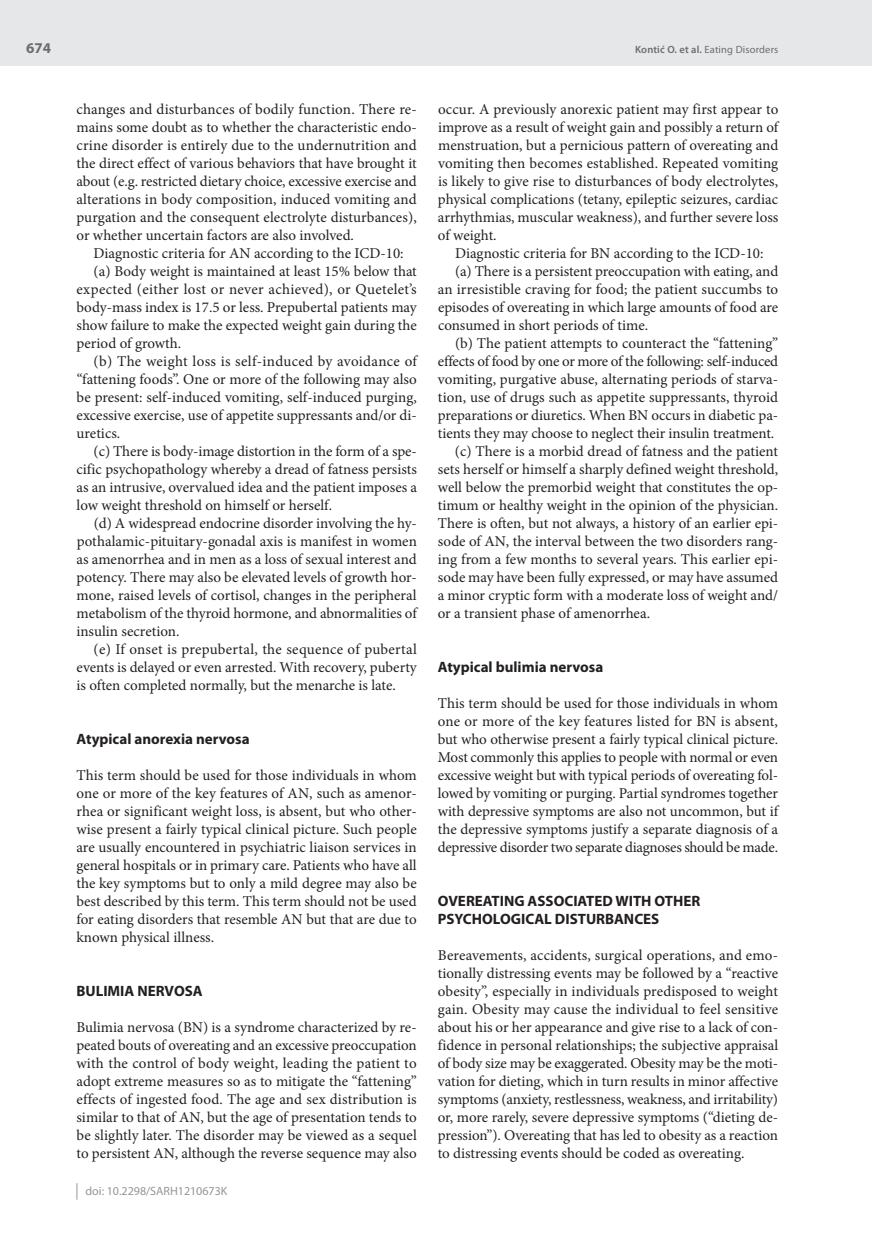
<style>
.page{position:relative;width:872px;height:1234px;background:#fff}
.page>*{position:absolute;margin:0;border:0;box-sizing:border-box;transform-origin:0 0}
.t1{font:15px/18px "Minion Pro";color:#231f20;text-align:justify}
.t2{font:15px "Minion Pro";letter-spacing:.02em;color:#231f20}
.t3{font:700 15px/18px "Myriad Pro";color:#231f20}
.t4{font:15px "Minion Pro";letter-spacing:-.02em;color:#231f20}
.t5{font:700 15px "Myriad Pro";color:#6c6d70}
.t6{font:12px "Myriad Pro";color:#939598}
.t7{font:10.5px "Myriad Pro";letter-spacing:.015em;color:#6c6d70}
.s1{font-weight:600}
</style>
<div class="page">
<div style="left:0;top:0;width:872px;height:66px;background:#e6e7e9"></div>
<svg style="left:77px;top:1183px;width:1px;height:16px"></svg>
<p class="t5" style="left:26px;top:38px;width:26px">674</p>
<p class="t1" style="left:76px;top:100px;width:342px">changes and disturbances of bodily function. There re&shy;mains some doubt as to whether the characteristic endo&shy;crine disorder is entirely due to the undernutrition and the direct effect of various behaviors that have brought it about (e.g. restricted dietary choice, excessive exercise and alterations in body composition, induced vomiting and purgation and the consequent electrolyte disturbances), or whether uncertain factors are also involved.</p>
<p class="t1" style="left:94px;top:244px;width:312px">Diagnostic criteria for AN according to the ICD-10:</p>
<p class="t1" style="left:94px;top:262px;width:325px">(a) Body weight is maintained at least 15% below that</p>
<p class="t2" style="left:77px;top:279px;width:342px">expected (either lost or never achieved), or Quetelet’s</p>
<p class="t1" style="left:77px;top:298px;width:342px">body-mass index is 17.5 or less. Prepubertal patients may</p>
<p class="t1" style="left:77px;top:316px;width:342px">show failure to make the expected weight gain during the</p>
<p class="t1" style="left:77px;top:334px;width:106px">period of growth.</p>
<p class="t2" style="left:94px;top:351px;width:325px">(b) The weight loss is self-induced by avoidance of</p>
<p class="t1" style="left:77px;top:370px;width:342px">“fattening foods”. One or more of the following may also</p>
<p class="t1" style="left:77px;top:388px;width:342px">be present: self-induced vomiting, self-induced purging,</p>
<p class="t1" style="left:77px;top:406px;width:342px">excessive exercise, use of appetite suppressants and/or di-</p>
<p class="t1" style="left:77px;top:424px;width:45px">uretics.</p>
<p class="t1" style="left:94px;top:442px;width:325px">(c) There is body-image distortion in the form of a spe-</p>
<p class="t1" style="left:77px;top:460px;width:342px">cific psychopathology whereby a dread of fatness persists</p>
<p class="t1" style="left:77px;top:478px;width:342px">as an intrusive, overvalued idea and the patient imposes a</p>
<p class="t1" style="left:77px;top:496px;width:257px">low weight threshold on himself or herself.</p>
<p class="t1" style="left:94px;top:514px;width:325px">(d) A widespread endocrine disorder involving the hy-</p>
<p class="t1" style="left:77px;top:532px;width:342px">pothalamic-pituitary-gonadal axis is manifest in women</p>
<p class="t1" style="left:77px;top:550px;width:342px">as amenorrhea and in men as a loss of sexual interest and</p>
<p class="t1" style="left:77px;top:568px;width:342px">potency. There may also be elevated levels of growth hor-</p>
<p class="t1" style="left:76px;top:586px;width:342px">mone, raised levels of cortisol, changes in the peripheral</p>
<p class="t1" style="left:76px;top:604px;width:342px">metabolism of the thyroid hormone, and abnormalities of</p>
<p class="t1" style="left:77px;top:622px;width:104px">insulin secretion.</p>
<p class="t2" style="left:94px;top:639px;width:325px">(e) If onset is prepubertal, the sequence of pubertal</p>
<p class="t1" style="left:77px;top:658px;width:342px">events is delayed or even arrested. With recovery, puberty</p>
<p class="t1" style="left:77px;top:676px;width:321px">is often completed normally, but the menarche is late.</p>
<p class="t3" style="left:77px;top:729px;width:174px">Atypical anorexia nervosa</p>
<p class="t1" style="left:76px;top:766px;width:342px">This term should be used for those individuals in whom one or more of the key features of AN, such as amenor&shy;rhea or significant weight loss, is absent, but who other&shy;wise present a fairly typical clinical picture. Such people are usually encountered in psychiatric liaison services in general hospitals or in primary care. Patients who have all the key symptoms but to only a mild degree may also be best described by this term. This term should not be used for eating disorders that resemble AN but that are due to known physical illness.</p>
<p class="t3" style="left:76px;top:981px;width:128px">BULIMIA NERVOSA</p>
<p class="t1" style="left:76px;top:1018px;width:342px">Bulimia nervosa (BN) is a syndrome characterized by re&shy;peated bouts of overeating and an excessive preoccupation with the control of body weight, leading the patient to adopt extreme measures so as to mitigate the “fattening” effects of ingested food. The age and sex distribution is similar to that of AN, but the age of presentation tends to be slightly later. The disorder may be viewed as a sequel to persistent AN, although the reverse sequence may also</p>
<p class="t6" style="left:86px;top:1183px;width:143px">doi: 10.2298/SARH1210673K</p>
<p class="t7" style="left:635px;top:43px;width:145px"><span class="s1">Kontić O. еt al.</span> Eating Disorders</p>
<p class="t1" style="left:438px;top:100px;width:342px">occur. A previously anorexic patient may first appear to improve as a result of weight gain and possibly a return of menstruation, but a pernicious pattern of overeating and vomiting then becomes established. Repeated vomiting is likely to give rise to disturbances of body electrolytes, physical complications (tetany, epileptic seizures, cardiac arrhythmias, muscular weakness), and further severe loss of weight.</p>
<p class="t1" style="left:455px;top:244px;width:310px">Diagnostic criteria for BN according to the ICD-10:</p>
<p class="t1" style="left:455px;top:262px;width:325px">(a) There is a persistent preoccupation with eating, and</p>
<p class="t1" style="left:438px;top:280px;width:342px">an irresistible craving for food; the patient succumbs to</p>
<p class="t1" style="left:438px;top:298px;width:342px">episodes of overeating in which large amounts of food are</p>
<p class="t1" style="left:438px;top:316px;width:212px">consumed in short periods of time.</p>
<p class="t1" style="left:455px;top:334px;width:325px">(b) The patient attempts to counteract the “fattening”</p>
<p class="t4" style="left:438px;top:351px;width:342px">effects of food by one or more of the following: self-induced</p>
<p class="t1" style="left:438px;top:370px;width:342px">vomiting, purgative abuse, alternating periods of starva-</p>
<p class="t1" style="left:438px;top:388px;width:342px">tion, use of drugs such as appetite suppressants, thyroid</p>
<p class="t1" style="left:438px;top:406px;width:342px">preparations or diuretics. When BN occurs in diabetic pa-</p>
<p class="t1" style="left:438px;top:424px;width:338px">tients they may choose to neglect their insulin treatment.</p>
<p class="t1" style="left:455px;top:442px;width:325px">(c) There is a morbid dread of fatness and the patient</p>
<p class="t1" style="left:438px;top:460px;width:342px">sets herself or himself a sharply defined weight threshold,</p>
<p class="t1" style="left:438px;top:478px;width:342px">well below the premorbid weight that constitutes the op-</p>
<p class="t1" style="left:438px;top:496px;width:342px">timum or healthy weight in the opinion of the physician.</p>
<p class="t1" style="left:438px;top:514px;width:342px">There is often, but not always, a history of an earlier epi-</p>
<p class="t1" style="left:438px;top:532px;width:342px">sode of AN, the interval between the two disorders rang-</p>
<p class="t1" style="left:438px;top:550px;width:342px">ing from a few months to several years. This earlier epi-</p>
<p class="t1" style="left:438px;top:568px;width:342px">sode may have been fully expressed, or may have assumed</p>
<p class="t1" style="left:438px;top:586px;width:342px">a minor cryptic form with a moderate loss of weight and/</p>
<p class="t1" style="left:438px;top:604px;width:214px">or a transient phase of amenorrhea.</p>
<p class="t3" style="left:438px;top:657px;width:167px">Atypical bulimia nervosa</p>
<p class="t1" style="left:438px;top:694px;width:342px">This term should be used for those individuals in whom one or more of the key features listed for BN is absent, but who otherwise present a fairly typical clinical picture.<br>Most commonly this applies to people with normal or even excessive weight but with typical periods of overeating fol&shy;lowed by vomiting or purging. Partial syndromes together with depressive symptoms are also not uncommon, but if the depressive symptoms justify a separate diagnosis of a depressive disorder two separate diagnoses should be made.</p>
<p class="t3" style="left:438px;top:891px;width:264px">OVEREATING ASSOCIATED WITH OTHER<br>PSYCHOLOGICAL DISTURBANCES</p>
<p class="t1" style="left:438px;top:946px;width:342px">Bereavements, accidents, surgical operations, and emo&shy;tionally distressing events may be followed by a “reactive obesity”, especially in individuals predisposed to weight gain. Obesity may cause the individual to feel sensitive about his or her appearance and give rise to a lack of con&shy;fidence in personal relationships; the subjective appraisal of body size may be exaggerated. Obesity may be the moti&shy;vation for dieting, which in turn results in minor affective symptoms (anxiety, restlessness, weakness, and irritability) or, more rarely, severe depressive symptoms (“dieting de&shy;pression”). Overeating that has led to obesity as a reaction to distressing events should be coded as overeating.</p>
</div>
